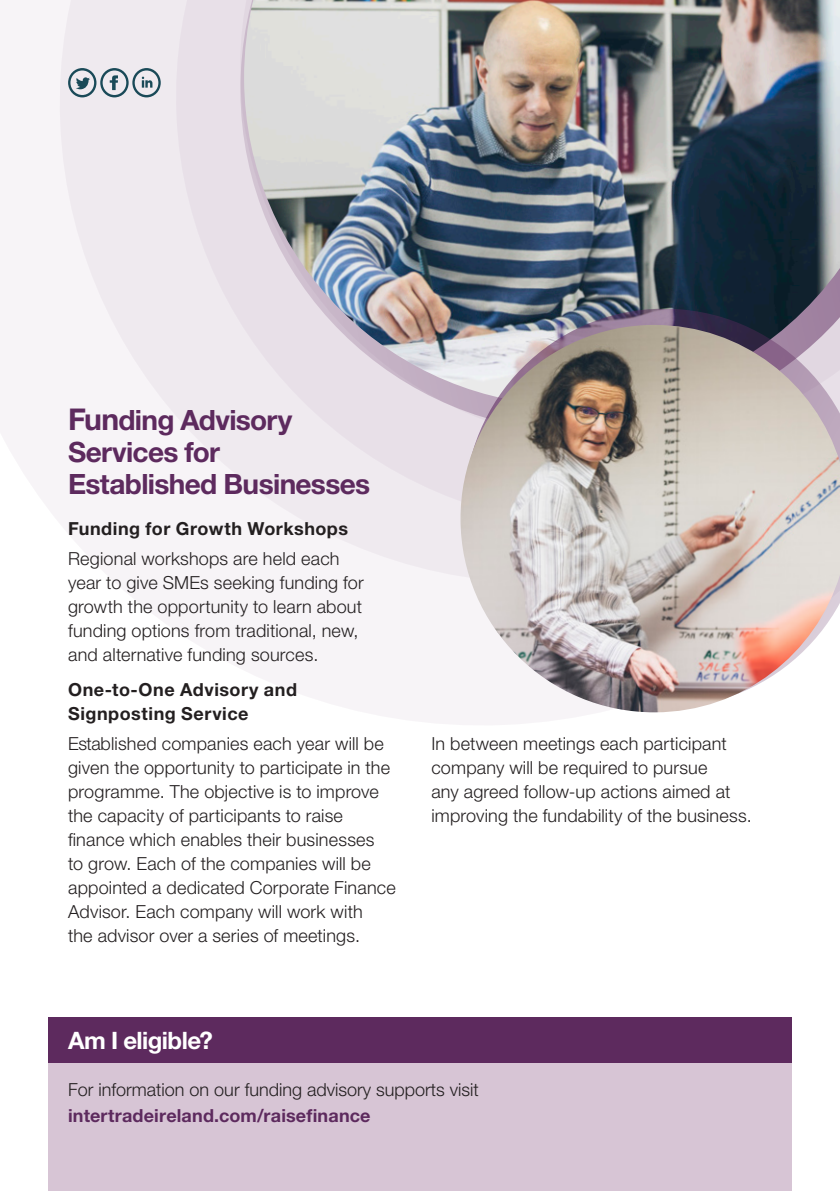
<style>
.page{position:relative;width:840px;height:1191px;background:#fff}
.page>*{position:absolute;margin:0;border:0;box-sizing:border-box;transform-origin:0 0}
.Intro_bold_11_14{font:700 28px/32px "Helvetica Neue LT Std";letter-spacing:-.025em;color:#5d2a5e}
.Intro_bold_11_14-2{font:700 24px "Helvetica Neue LT Std";letter-spacing:-.025em;color:#fff}
.Intro_bold_11_14-3{font:300 18px/24px "Helvetica Neue LT Std";letter-spacing:.01em;color:#231f20}
.Intro_bold_11_14-4{font:700 18px/24px "Helvetica Neue LT Std";letter-spacing:.03em;color:#231f20}
.s1{font-size:30px}
.s2{font-weight:700;color:#5d2a5e}
</style>
<div class="page">
<svg style="left:0;top:0;width:593px;height:725px;fill:#f7f4f7"></svg>
<svg style="left:49px;top:0;width:411px;height:594px;fill:#efeaef"></svg>
<svg style="left:231px;top:0;width:229px;height:452px;background:#eae4ea"></svg>
<div style="left:48px;top:1017px;width:743px;height:174px;background:#d7c5d5"></div>
<div style="left:48px;top:1017px;width:743px;height:45px;background:#5d2a5e"></div>
<svg style="left:239px;top:0;width:221px;height:433px;background:#e9e2e9"></svg>
<img style="left:244px;top:0;width:595px;height:406px">
<svg style="left:68px;top:68px;width:93px;height:29px;background:#adb8c0"></svg>
<img style="left:464px;top:308px;width:375px;height:17px">
<img style="left:460px;top:325px;width:379px;height:388px">
<p class="Intro_bold_11_14" style="left:68px;top:404px;width:303px"><span class="s1">Fun</span>ding Advisory<br>Services for<br>Established Businesses</p>
<p class="Intro_bold_11_14-4" style="left:68px;top:516px;width:281px">Funding for Growth Workshops</p>
<p class="Intro_bold_11_14-3" style="left:68px;top:546px;width:297px">Regional workshops are held each year to give SMEs seeking funding for growth the opportunity to learn about funding options from traditional, new, and alternative funding sources.</p>
<p class="Intro_bold_11_14-4" style="left:68px;top:677px;width:230px">One-to-One Advisory and<br>Signposting Service</p>
<p class="Intro_bold_11_14-3" style="left:68px;top:731px;width:329px">Established companies each year will be given the opportunity to participate in the programme. The objective is to improve the capacity of participants to raise finance which enables their businesses<br>to grow. Each of the companies will be appointed a dedicated Corporate Finance Advisor. Each company will work with<br>the advisor over a series of meetings.</p>
<p class="Intro_bold_11_14-3" style="left:431px;top:731px;width:321px">In between meetings each participant company will be required to pursue<br>any agreed follow-up actions aimed at improving the fundability of the business.</p>
<p class="Intro_bold_11_14-2" style="left:68px;top:1025px;width:146px">Am I eligible?</p>
<p class="Intro_bold_11_14-3" style="left:68px;top:1075px;width:412px;line-height:26px">For information on our funding advisory supports visit <span class="s2">intertradeireland.com/raisefinance</span></p>
</div>
